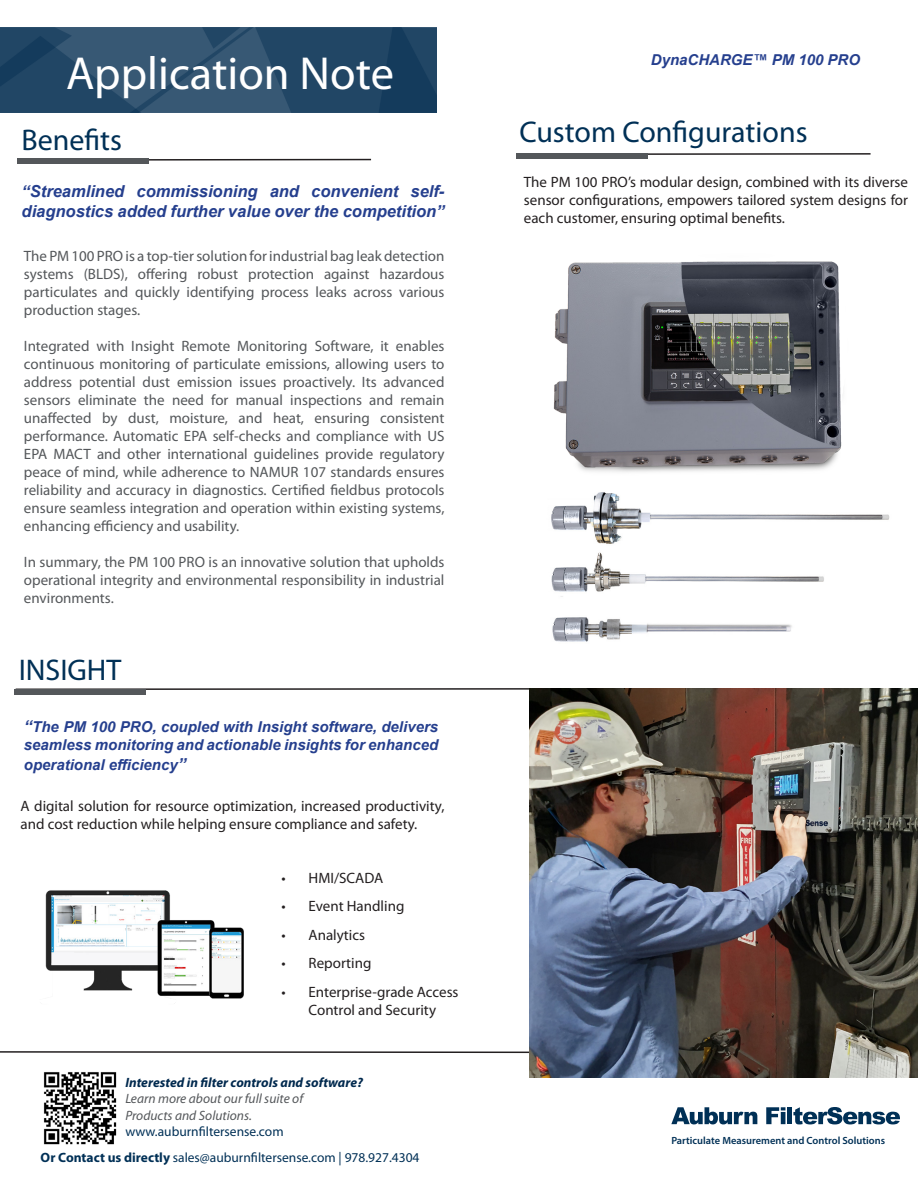
<style>
.page{position:relative;width:918px;height:1188px;background:#fff}
.page>*{position:absolute;margin:0;border:0;box-sizing:border-box;transform-origin:0 0}
.t1{font:46.5px "Myriad Pro";color:#fff}
.t2{font:30px "Myriad Pro";color:#003056}
.Impact_Statement_Blue{font:italic 700 16.5px/19.8px "Arial";color:#253f8e}
.t3{font:15px/18px "Myriad Pro";color:#54575a;text-align:justify}
.t4{font:15px/18px "Myriad Pro";color:#231f20}
.Impact_Statement_Blue-2{font:italic 700 15px/18px "Arial";color:#253f8e}
.t5{font:13.5px "Myriad Pro";color:#003056}
.t6{font:italic 13.5px "Myriad Pro";color:#54575a}
.t7{font:italic 700 13.5px "Myriad Pro";color:#00294e}
.t8{font:600 10.5px "Myriad Pro";color:#003056}
.s1{font-size:16.5px}
.s2{font-weight:700}
</style>
<div class="page">
<img style="left:0;top:27px;width:437px;height:85px">
<img style="left:43px;top:1072px;width:74px;height:73px">
<hr style="left:21px;top:159px;width:350px;height:2px;background:#231f20">
<hr style="left:16px;top:688px;width:532px;height:2px;background:#231f20">
<hr style="left:0;top:1051px;width:559px;height:2px;background:#231f20">
<hr style="left:521px;top:153px;width:350px;height:2px;background:#231f20">
<div style="left:17px;top:159px;width:132px;height:5px;background:#54575a"></div>
<div style="left:14px;top:689px;width:132px;height:5px;background:#54575a"></div>
<div style="left:517px;top:153px;width:131px;height:5px;background:#54575a"></div>
<svg style="left:671px;top:1107px;width:86px;height:17px"></svg>
<svg style="left:766px;top:1107px;width:19px;height:17px"></svg>
<hr style="left:788px;top:1107px;width:4px;height:17px;background:#003056">
<svg style="left:793px;top:1107px;width:107px;height:17px"></svg>
<img style="left:529px;top:688px;width:389px;height:389px">
<img style="left:45px;top:890px;width:198px;height:109px">
<img style="left:553px;top:261px;width:289px;height:211px">
<img style="left:551px;top:492px;width:339px;height:150px">
<p class="t1" style="left:66px;top:45px;width:330px">Application Note</p>
<p class="Impact_Statement_Blue-2" style="left:651px;top:51px;width:211px">DynaCHARGE™ PM 100 PRO</p>
<p class="t2" style="left:21px;top:122px;width:102px">Benefits</p>
<p class="t2" style="left:519px;top:113px;width:290px">Custom Configurations</p>
<p class="Impact_Statement_Blue" style="left:22px;top:182px;width:424px">“Streamlined commissioning and convenient self&shy;diagnostics added further value over the competition”</p>
<p class="t3" style="left:24px;top:247px;width:422px">The PM 100 PRO is a top-tier solution for industrial bag leak detection systems (BLDS), offering robust protection against hazardous particulates and quickly identifying process leaks across various production stages.</p>
<p class="t3" style="left:24px;top:337px;width:422px">Integrated with Insight Remote Monitoring Software, it enables continuous monitoring of particulate emissions, allowing users to address potential dust emission issues proactively. Its advanced sensors eliminate the need for manual inspections and remain unaffected by dust, moisture, and heat, ensuring consistent performance. Automatic EPA self-checks and compliance with US EPA MACT and other international guidelines provide regulatory peace of mind, while adherence to NAMUR 107 standards ensures reliability and accuracy in diagnostics. Certified fieldbus protocols ensure seamless integration and operation within existing systems, enhancing efficiency and usability.</p>
<p class="t3" style="left:24px;top:553px;width:422px">In summary, the PM 100 PRO is an innovative solution that upholds operational integrity and environmental responsibility in industrial environments.</p>
<p class="t2" style="left:19px;top:652px;width:104px">INSIGHT</p>
<p class="Impact_Statement_Blue-2" style="left:24px;top:719px;width:416px"><span class="s1">“</span>The PM 100 PRO, coupled with Insight software, delivers seamless monitoring and actionable insights for enhanced</p>
<p class="Impact_Statement_Blue-2" style="left:24px;top:756px;width:164px">operational efficiency<span class="s1">”</span></p>
<p class="t4" style="left:21px;top:797px;width:425px">A digital solution for resource optimization, increased productivity, and cost reduction while helping ensure compliance and safety.</p>
<p class="t4" style="left:282px;top:868px;width:103px">• HMI/SCADA</p>
<p class="t4" style="left:282px;top:897px;width:124px">• Event Handling</p>
<p class="t4" style="left:282px;top:925px;width:85px">• Analytics</p>
<p class="t4" style="left:282px;top:954px;width:91px">• Reporting</p>
<p class="t4" style="left:282px;top:982px;width:178px;text-align:center">• Enterprise-grade Access<br>Control and Security</p>
<p class="t7" style="left:125px;top:1074px;width:239px">Interested in filter controls and software?</p>
<p class="t6" style="left:125px;top:1091px;width:179px">Learn more about our full suite of</p>
<p class="t6" style="left:125px;top:1107px;width:128px">Products and Solutions.</p>
<p class="t5" style="left:125px;top:1123px;width:160px">www.auburnfiltersense.com</p>
<p class="t5" style="left:41px;top:1149px;width:380px"><span class="s2">Or Contact us directly</span> sales@auburnfiltersense.com | 978.927.4304</p>
<p class="t4" style="left:524px;top:173px;width:386px;text-align:justify">The PM 100 PRO’s modular design, combined with its diverse sensor configurations, empowers tailored system designs for each customer, ensuring optimal benefits.</p>
<p class="t8" style="left:671px;top:1133px;width:215px">Particulate Measurement and Control Solutions</p>
</div>
